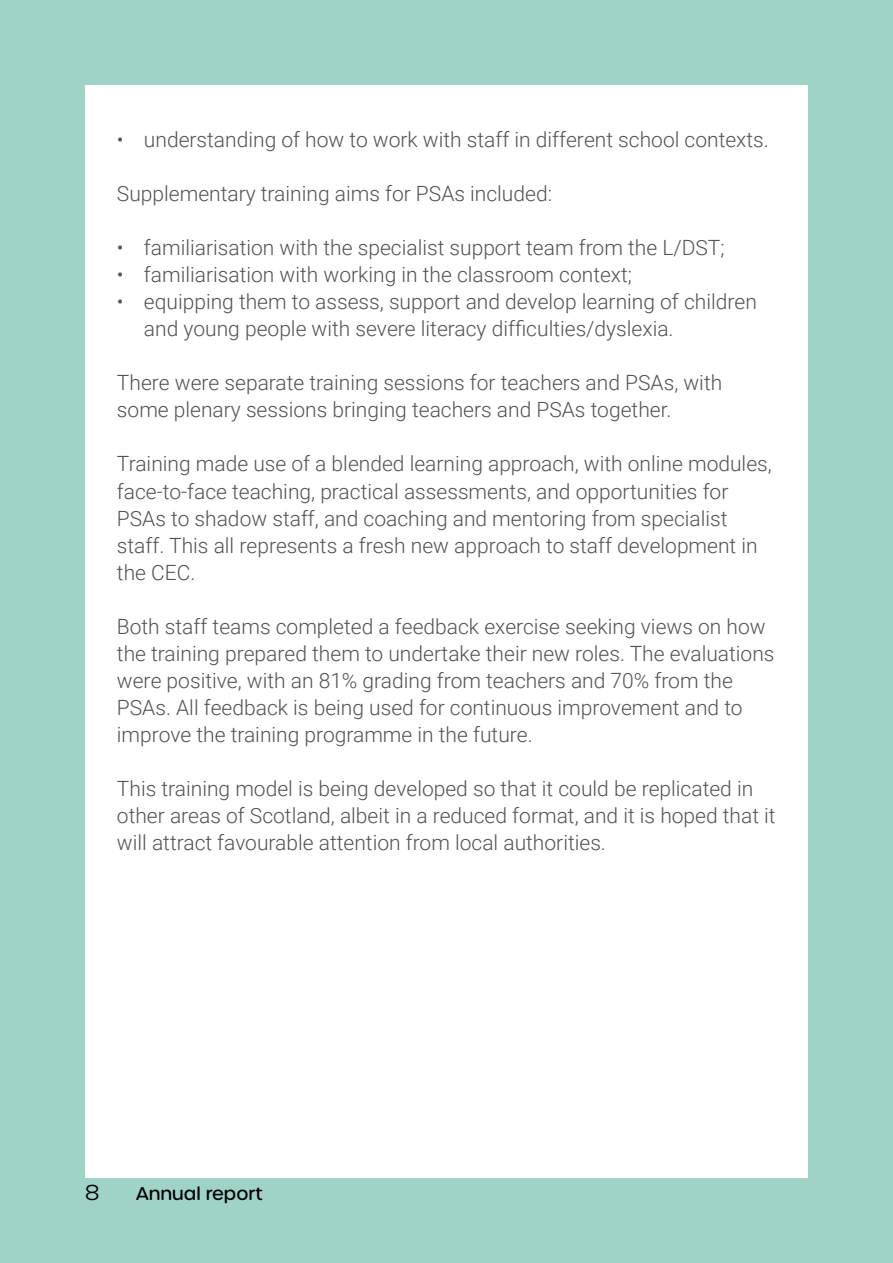
<style>
.page{position:relative;width:893px;height:1263px;background:#9fd3c8}
.page>*{position:absolute;margin:0;border:0;box-sizing:border-box;transform-origin:0 0}
.t1{font:300 21px/27px "Roboto";color:#525252}
.t2{font:300 21px "Urbane Rounded";color:#000}
.t3{font:500 18px "Urbane Rounded";color:#000}
</style>
<div class="page">
<div style="left:85px;top:85px;width:723px;height:1093px;background:#fff"></div>
<p class="t1" style="left:117px;top:126px;width:653px">• understanding of how to work with staff in different school contexts.</p>
<p class="t1" style="left:117px;top:180px;width:437px">Supplementary training aims for PSAs included:</p>
<p class="t1" style="left:117px;top:234px;width:609px">• familiarisation with the specialist support team from the L/DST;</p>
<p class="t1" style="left:117px;top:261px;width:517px">• familiarisation with working in the classroom context;</p>
<p class="t1" style="left:144px;top:288px;width:614px;text-indent:-27px">• equipping them to assess, support and develop learning of children and young people with severe literacy difficulties/dyslexia.</p>
<p class="t1" style="left:117px;top:369px;width:607px">There were separate training sessions for teachers and PSAs, with some plenary sessions bringing teachers and PSAs together.</p>
<p class="t1" style="left:117px;top:450px;width:656px">Training made use of a blended learning approach, with online modules, face-to-face teaching, practical assessments, and opportunities for PSAs to shadow staff, and coaching and mentoring from specialist staff. This all represents a fresh new approach to staff development in the CEC.</p>
<p class="t1" style="left:117px;top:612px;width:659px">Both staff teams completed a feedback exercise seeking views on how the training prepared them to undertake their new roles. The evaluations were positive, with an 81% grading from teachers and 70% from the PSAs. All feedback is being used for continuous improvement and to improve the training programme in the future.</p>
<p class="t1" style="left:117px;top:774px;width:660px">This training model is being developed so that it could be replicated in other areas of Scotland, albeit in a reduced format, and it is hoped that it will attract favourable attention from local authorities.</p>
<p class="t2" style="left:85px;top:1179px;width:16px">8</p>
<p class="t3" style="left:136px;top:1182px;width:128px">Annual report</p>
</div>
